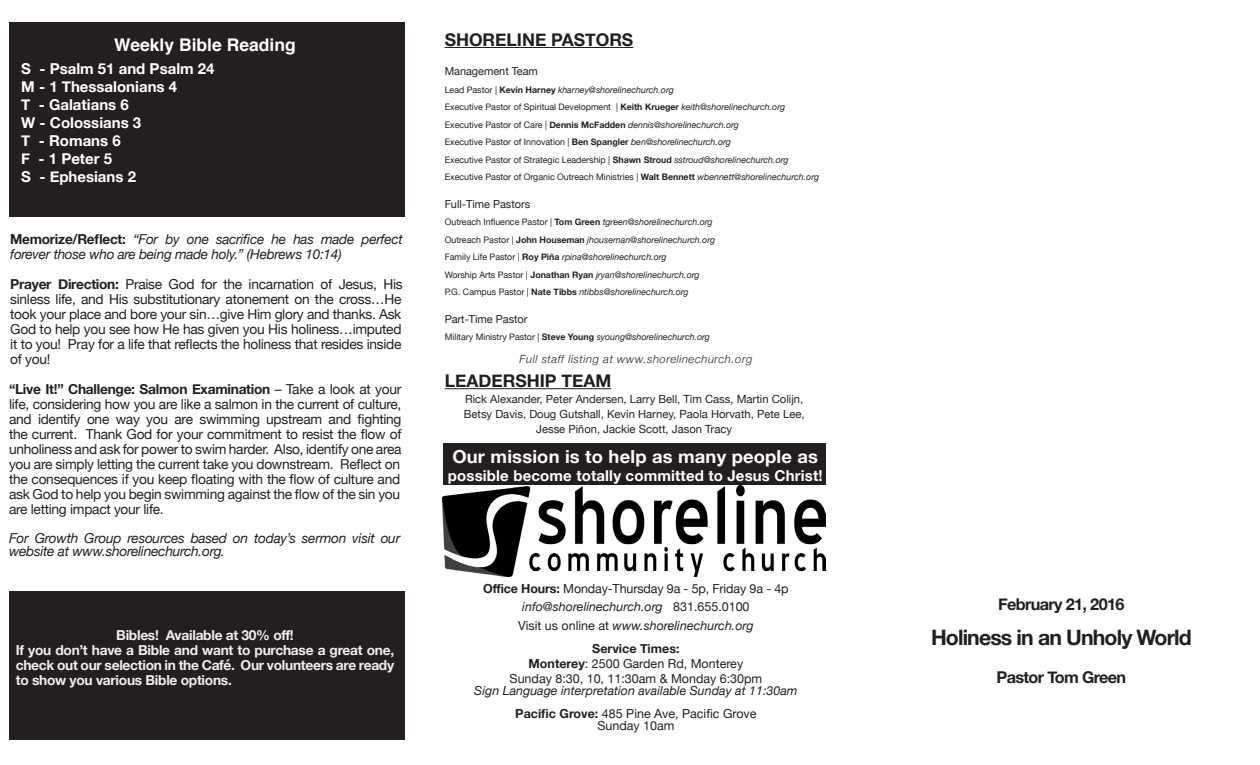
<style>
.page{position:relative;width:1260px;height:765px;background:#fff}
.page>*{position:absolute;margin:0;border:0;box-sizing:border-box;transform-origin:0 0}
.t1{font:700 21.25px "Helvetica Neue";letter-spacing:-.04em;color:#231f20}
.t2{font:700 18px "Helvetica Neue";letter-spacing:.01em;color:#fff}
.t3{font:700 17.5px "Helvetica Neue";color:#231f20}
.t4{font:700 17.5px "Helvetica";color:#fff}
.t5{font:700 16.25px "Helvetica Neue";letter-spacing:-.04em;color:#231f20}
.t6{font:700 15px "Helvetica Neue";color:#fff}
.t7{font:13.75px/15px "Helvetica Neue";letter-spacing:-.02em;color:#231f20;text-align:justify}
.t8{font:italic 13.75px/15px "Helvetica Neue";letter-spacing:-.02em;color:#231f20}
.t9{font:700 13.75px/15px "Helvetica Neue";letter-spacing:-.02em;color:#eeeeef;text-align:justify}
.t10{font:12.5px "Helvetica Neue";color:#231f20}
.t11{font:italic 12.5px "Helvetica Neue";color:#231f20}
.t12{font:700 12.5px "Helvetica Neue";color:#231f20}
.t13{font:11.25px "Helvetica Neue";color:#231f20}
.t14{font:italic 300 11.25px "Helvetica Neue";letter-spacing:.05em;color:#231f20}
.t15{font:11px "Helvetica Neue";color:#231f20}
.t16{font:italic 9px/17.5px "Helvetica Neue";color:#231f20}
.t17{font:9px "Helvetica Neue";color:#231f20}
.s1{font-weight:700;font-style:normal}
.s2{font-weight:700}
.s3{font-style:normal}
.s4{font-style:italic}
.s5{font-size:11px}
</style>
<div class="page">
<div style="left:9px;top:22px;width:396px;height:195px;background:#231f20"></div>
<div style="left:9px;top:591px;width:396px;height:149px;background:#231f20"></div>
<hr style="left:445px;top:47px;width:188px;height:1px;background:#231f20">
<hr style="left:445px;top:388px;width:166px;height:1px;background:#231f20">
<div style="left:443px;top:444px;width:382px;height:42px;background:#231f20"></div>
<img style="left:443px;top:486px;width:383px;height:91px">
<p class="t4" style="left:114px;top:30px;width:183px">Weekly Bible Reading</p>
<p class="t6" style="left:21px;top:57px;width:195px">S - Psalm 51 and Psalm 24</p>
<p class="t6" style="left:21px;top:75px;width:157px">M - 1 Thessalonians 4</p>
<p class="t6" style="left:21px;top:93px;width:109px">T - Galatians 6</p>
<p class="t6" style="left:21px;top:111px;width:121px">W - Colossians 3</p>
<p class="t6" style="left:21px;top:129px;width:101px">T - Romans 6</p>
<p class="t6" style="left:21px;top:147px;width:92px">F - 1 Peter 5</p>
<p class="t6" style="left:21px;top:165px;width:116px">S - Ephesians 2</p>
<p class="t8" style="left:10px;top:232px;width:394px"><span class="s1">Memorize/Reflect:</span> “For by one sacrifice he has made perfect forever those who are being made holy.” (Hebrews 10:14)</p>
<p class="t7" style="left:10px;top:277px;width:394px"><span class="s2">Prayer Direction:</span> Praise God for the incarnation of Jesus, His sinless life, and His substitutionary atonement on the cross…He took your place and bore your sin…give Him glory and thanks. Ask God to help you see how He has given you His holiness…imputed it to you! Pray for a life that reflects the holiness that resides inside of you!</p>
<p class="t7" style="left:9px;top:382px;width:394px"><span class="s2">“Live It!” Challenge: Salmon Examination</span> – Take a look at your life, considering how you are like a salmon in the current of culture, and identify one way you are swimming upstream and fighting the current. Thank God for your commitment to resist the flow of unholiness and ask for power to swim harder. Also, identify one area you are simply letting the current take you downstream. Reflect on the consequences if you keep floating with the flow of culture and ask God to help you begin swimming against the flow of the sin you are letting impact your life.</p>
<p class="t8" style="left:9px;top:532px;width:393px;line-height:13.8px">For Growth Group resources based on today’s sermon visit our website at www.shorelinechurch.org.</p>
<p class="t9" style="left:116px;top:628px;width:179px">Bibles! Available at 30% off!</p>
<p class="t9" style="left:16px;top:643px;width:380px">If you don’t have a Bible and want to purchase a great one, check out our selection in the Café. Our volunteers are ready to show you various Bible options.</p>
<p class="t3" style="left:445px;top:26px;width:190px">SHORELINE PASTORS</p>
<p class="t15" style="left:445px;top:63px;width:95px">Management Team</p>
<p class="t16" style="left:445px;top:81px;width:342px"><span class="s3">Lead Pastor |</span> <span class="s1">Kevin Harney</span> kharney@shorelinechurch.org<br><span class="s3">Executive Pastor of Spiritual Development |</span> <span class="s1">Keith Krueger</span> keith@shorelinechurch.org</p>
<p class="t16" style="left:445px;top:116px;width:296px"><span class="s3">Executive Pastor of Care |</span> <span class="s1">Dennis McFadden</span> dennis@shorelinechurch.org</p>
<p class="t17" style="left:445px;top:136px;width:288px">Executive Pastor of Innovation | <span class="s2">Ben Spangler</span> <span class="s4">ben@shorelinechurch.org</span></p>
<p class="t17" style="left:445px;top:153px;width:345px">Executive Pastor of Strategic Leadership | <span class="s2">Shawn Stroud</span> <span class="s4">sstroud@shorelinechurch.org</span></p>
<p class="t17" style="left:445px;top:171px;width:376px">Executive Pastor of Organic Outreach Ministries | <span class="s2">Walt Bennett</span> <span class="s4">wbennett@shorelinechurch.org</span></p>
<p class="t15" style="left:445px;top:196px;width:87px">Full-Time Pastors</p>
<p class="t16" style="left:445px;top:214px;width:269px"><span class="s3">Outreach Influence Pastor |</span> <span class="s1">Tom Green</span> tgreen@shorelinechurch.org</p>
<p class="t16" style="left:445px;top:231px;width:272px"><span class="s3">Outreach Pastor</span> | <span class="s1">John Houseman</span> jhouseman@shorelinechurch.org</p>
<p class="t16" style="left:445px;top:249px;width:223px"><span class="s3">Family Life Pastor |</span> <span class="s1">Roy Piña</span> rpina@shorelinechurch.org</p>
<p class="t16" style="left:445px;top:266px;width:256px"><span class="s3">Worship Arts Pastor |</span> <span class="s1">Jonathan Ryan</span> jryan@shorelinechurch.org</p>
<p class="t16" style="left:445px;top:284px;width:245px"><span class="s3">P.G. Campus Pastor |</span> <span class="s1">Nate Tibbs</span> ntibbs@shorelinechurch.org</p>
<p class="t15" style="left:445px;top:311px;width:84px">Part-Time Pastor</p>
<p class="t16" style="left:445px;top:329px;width:267px"><span class="s3">Military Ministry Pastor |</span> <span class="s1">Steve Young</span> syoung@shorelinechurch.org</p>
<p class="t14" style="left:519px;top:350px;width:234px">Full staff listing at www.shorelinechurch.org</p>
<p class="t3" style="left:445px;top:367px;width:168px">LEADERSHIP TEAM</p>
<p class="t13" style="left:465px;top:391px;width:340px">Rick Alexander, Peter Andersen, Larry Bell, Tim Cass, Martin Colijn,</p>
<p class="t13" style="left:464px;top:406px;width:342px">Betsy Davis, Doug Gutshall, Kevin Harney, Paola Horvath, Pete Lee,</p>
<p class="t13" style="left:536px;top:421px;width:197px">Jesse Pi<span class="s5">ñ</span>on, Jackie Scott, Jason Tracy</p>
<p class="t2" style="left:452px;top:443px;width:367px">Our mission is to help as many people as</p>
<p class="t6" style="left:448px;top:464px;width:376px">possible become totally committed to Jesus Christ!</p>
<p class="t10" style="left:483px;top:579px;width:307px"><span class="s2">Office Hours:</span> Monday-Thursday 9a - 5p, Friday 9a - 4p</p>
<p class="t11" style="left:522px;top:598px;width:229px">info@shorelinechurch.org <span class="s3">831.655.0100</span></p>
<p class="t11" style="left:518px;top:617px;width:237px"><span class="s3">Visit us online at</span> www.shorelinechurch.org</p>
<p class="t12" style="left:592px;top:638px;width:89px">Service Times:</p>
<p class="t10" style="left:529px;top:654px;width:216px"><span class="s2">Monterey</span>: 2500 Garden Rd, Monterey</p>
<p class="t10" style="left:510px;top:669px;width:254px">Sunday 8:30, 10, 11:30am &amp; Monday 6:30pm</p>
<p class="t11" style="left:474px;top:682px;width:325px">Sign Language interpretation available Sunday at 11:30am</p>
<p class="t10" style="left:515px;top:704px;width:243px"><span class="s2">Pacific Grove:</span> 485 Pine Ave, Pacific Grove</p>
<p class="t10" style="left:597px;top:717px;width:79px">Sunday 10am</p>
<p class="t5" style="left:998px;top:592px;width:128px">February 21, 2016</p>
<p class="t1" style="left:931px;top:621px;width:262px">Holiness in an Unholy World</p>
<p class="t5" style="left:997px;top:664px;width:131px">Pastor Tom Green</p>
</div>
